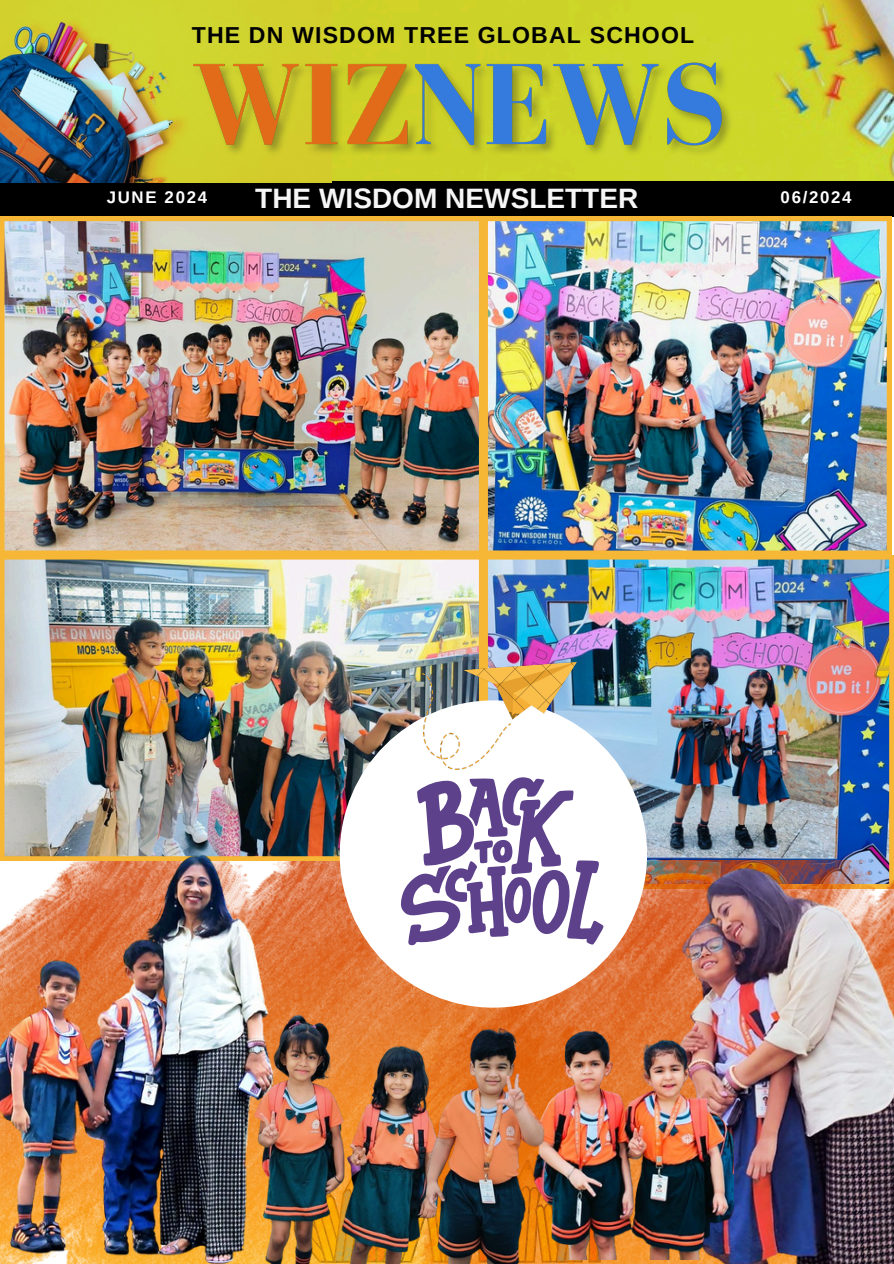
<style>
.page{position:relative;width:894px;height:1264px;background:#fff}
.page>*{position:absolute;margin:0;border:0;box-sizing:border-box;transform-origin:0 0}
.t1{font:700 28.05px "Arimo";color:#f6f6f6}
.t2{font:700 23.1px "Arimo";letter-spacing:.05em;color:#000}
.t3{font:700 16.8px "Arimo";letter-spacing:.1em;color:#fff}
</style>
<div class="page">
<img style="left:331px;top:0;width:562px;height:181px">
<div style="left:0;top:181px;width:893px;height:36px;background:#000"></div>
<img style="left:275px;top:860px;width:132px;height:147px">
<img style="left:0;top:217px;width:483px;height:338px">
<img style="left:483px;top:217px;width:407px;height:338px">
<img style="left:483px;top:555px;width:410px;height:203px">
<img style="left:0;top:555px;width:483px;height:305px">
<img style="left:0;top:775px;width:275px;height:488px">
<img style="left:407px;top:949px;width:207px;height:314px">
<img style="left:614px;top:700px;width:279px;height:563px">
<img style="left:0;top:0;width:331px;height:182px">
<img style="left:525px;top:1016px;width:208px;height:243px">
<img style="left:233px;top:1007px;width:220px;height:256px">
<img style="left:386px;top:1021px;width:194px;height:242px">
<div style="left:339px;top:700px;width:308px;height:307px;background:#fff;border-radius:50%"></div>
<svg style="left:401px;top:777px;width:203px;height:169px"></svg>
<img style="left:422px;top:663px;width:154px;height:106px">
<img style="left:187px;top:41px;width:550px;height:127px">
<p class="t2" style="left:192px;top:22px;width:504px">THE DN WISDOM TREE GLOBAL SCHOOL</p>
<p class="t3" style="left:107px;top:188px;width:102px">JUNE 2024</p>
<p class="t1" style="left:255px;top:183px;width:384px">THE WISDOM NEWSLETTER</p>
<p class="t3" style="left:780px;top:188px;width:72px">06/2024</p>
</div>
